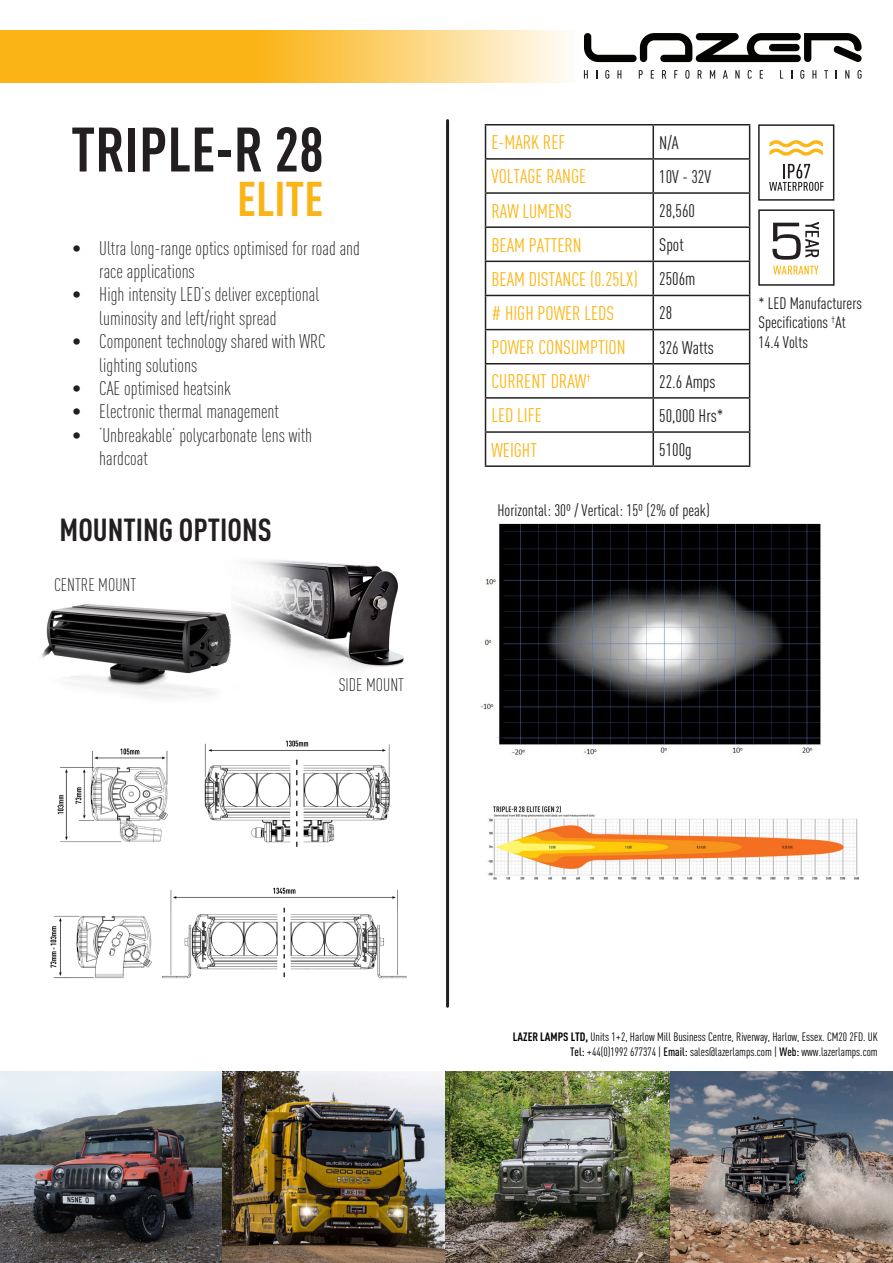
<style>
.page{position:relative;width:893px;height:1263px;background:#fff}
.page>*{position:absolute;margin:0;border:0;box-sizing:border-box;transform-origin:0 0}
.t1{font:700 condensed 61.8px "DINOT";color:#231f20}
.t2{font:700 condensed 48px "DINOT";color:#fbb416}
.t3{font:700 condensed 31.5px "DINOT";color:#231f20}
.t4{font:300 condensed 19.5px/23.4px "DINOT";color:#231f20}
.t5{font:condensed 19.5px "DINOT";color:#fcb615}
.t6{font:condensed 18px "DINOT";color:#231f20}
.t7{font:300 condensed 18px "DINOT";color:#231f20}
.t8{font:condensed 16.5px/19.8px "DINOT";color:#231f20}
.t9{font:condensed 12px "DINOT";color:#000001}
.s1{font-weight:700}
.s2{font-weight:500}
</style>
<div class="page">
<svg style="left:621px;top:33px;width:241px;height:29px"></svg>
<svg style="left:639px;top:70px;width:4px;height:9px"></svg>
<svg style="left:651px;top:70px;width:3px;height:9px"></svg>
<svg style="left:662px;top:70px;width:4px;height:9px"></svg>
<svg style="left:674px;top:70px;width:4px;height:9px"></svg>
<svg style="left:685px;top:70px;width:4px;height:9px"></svg>
<svg style="left:698px;top:70px;width:4px;height:9px"></svg>
<svg style="left:710px;top:70px;width:5px;height:9px"></svg>
<svg style="left:723px;top:70px;width:5px;height:9px"></svg>
<svg style="left:735px;top:70px;width:4px;height:9px"></svg>
<svg style="left:748px;top:70px;width:4px;height:9px"></svg>
<svg style="left:760px;top:70px;width:3px;height:9px"></svg>
<svg style="left:780px;top:70px;width:3px;height:9px"></svg>
<svg style="left:800px;top:70px;width:4px;height:9px"></svg>
<svg style="left:812px;top:70px;width:4px;height:9px"></svg>
<svg style="left:824px;top:70px;width:4px;height:9px"></svg>
<svg style="left:845px;top:70px;width:4px;height:9px"></svg>
<svg style="left:857px;top:70px;width:5px;height:9px"></svg>
<svg style="left:0;top:30px;width:621px;height:53px;background:#f8c85c"></svg>
<img style="left:50px;top:740px;width:357px;height:239px">
<img style="left:235px;top:560px;width:169px;height:109px">
<img style="left:41px;top:604px;width:190px;height:94px">
<hr style="left:485px;top:124px;width:168px;height:1px;background:#231f20">
<hr style="left:485px;top:125px;width:1px;height:33px;background:#231f20">
<hr style="left:653px;top:124px;width:97px;height:1px;background:#231f20">
<hr style="left:652px;top:125px;width:2px;height:33px;background:#231f20">
<hr style="left:749px;top:125px;width:1px;height:33px;background:#231f20">
<hr style="left:485px;top:158px;width:168px;height:2px;background:#231f20">
<hr style="left:485px;top:160px;width:1px;height:32px;background:#231f20">
<hr style="left:653px;top:158px;width:97px;height:2px;background:#231f20">
<hr style="left:652px;top:160px;width:2px;height:32px;background:#231f20">
<hr style="left:749px;top:160px;width:1px;height:32px;background:#231f20">
<hr style="left:485px;top:192px;width:168px;height:2px;background:#231f20">
<hr style="left:485px;top:194px;width:1px;height:32px;background:#231f20">
<hr style="left:653px;top:192px;width:97px;height:2px;background:#231f20">
<hr style="left:652px;top:194px;width:2px;height:32px;background:#231f20">
<hr style="left:749px;top:194px;width:1px;height:32px;background:#231f20">
<hr style="left:485px;top:226px;width:168px;height:2px;background:#231f20">
<hr style="left:485px;top:228px;width:1px;height:33px;background:#231f20">
<hr style="left:653px;top:226px;width:97px;height:2px;background:#231f20">
<hr style="left:652px;top:228px;width:2px;height:33px;background:#231f20">
<hr style="left:749px;top:228px;width:1px;height:33px;background:#231f20">
<hr style="left:485px;top:261px;width:168px;height:1px;background:#231f20">
<hr style="left:485px;top:262px;width:1px;height:33px;background:#231f20">
<hr style="left:653px;top:261px;width:97px;height:1px;background:#231f20">
<hr style="left:652px;top:262px;width:2px;height:33px;background:#231f20">
<hr style="left:749px;top:262px;width:1px;height:33px;background:#231f20">
<hr style="left:485px;top:295px;width:168px;height:1px;background:#231f20">
<hr style="left:485px;top:296px;width:1px;height:33px;background:#231f20">
<hr style="left:653px;top:295px;width:97px;height:1px;background:#231f20">
<hr style="left:652px;top:296px;width:2px;height:33px;background:#231f20">
<hr style="left:749px;top:296px;width:1px;height:33px;background:#231f20">
<hr style="left:485px;top:329px;width:168px;height:1px;background:#231f20">
<hr style="left:485px;top:330px;width:1px;height:33px;background:#231f20">
<hr style="left:653px;top:329px;width:97px;height:1px;background:#231f20">
<hr style="left:652px;top:330px;width:2px;height:33px;background:#231f20">
<hr style="left:749px;top:330px;width:1px;height:33px;background:#231f20">
<hr style="left:485px;top:363px;width:168px;height:1px;background:#231f20">
<hr style="left:485px;top:364px;width:1px;height:33px;background:#231f20">
<hr style="left:653px;top:363px;width:97px;height:1px;background:#231f20">
<hr style="left:652px;top:364px;width:2px;height:33px;background:#231f20">
<hr style="left:749px;top:364px;width:1px;height:33px;background:#231f20">
<hr style="left:485px;top:397px;width:168px;height:2px;background:#231f20">
<hr style="left:485px;top:399px;width:1px;height:32px;background:#231f20">
<hr style="left:653px;top:397px;width:97px;height:2px;background:#231f20">
<hr style="left:652px;top:399px;width:2px;height:32px;background:#231f20">
<hr style="left:749px;top:399px;width:1px;height:32px;background:#231f20">
<hr style="left:485px;top:431px;width:168px;height:2px;background:#231f20">
<hr style="left:485px;top:433px;width:1px;height:32px;background:#231f20">
<hr style="left:653px;top:431px;width:97px;height:2px;background:#231f20">
<hr style="left:652px;top:433px;width:2px;height:32px;background:#231f20">
<hr style="left:749px;top:433px;width:1px;height:32px;background:#231f20">
<hr style="left:485px;top:465px;width:168px;height:2px;background:#231f20">
<hr style="left:653px;top:465px;width:97px;height:2px;background:#231f20">
<svg style="left:773px;top:266px;width:45px;height:9px"></svg>
<svg style="left:772px;top:222px;width:47px;height:38px"></svg>
<div style="left:758px;top:209px;width:76px;height:77px;border:2px solid #231f20"></div>
<svg style="left:769px;top:140px;width:54px;height:16px"></svg>
<svg style="left:769px;top:164px;width:55px;height:27px"></svg>
<div style="left:758px;top:124px;width:76px;height:77px;border:2px solid #231f20"></div>
<img style="left:487px;top:805px;width:372px;height:75px">
<img style="left:480px;top:523px;width:341px;height:232px">
<hr style="left:446px;top:121px;width:3px;height:885px;background:#231f20">
<img style="left:0;top:1072px;width:223px;height:191px">
<img style="left:223px;top:1072px;width:223px;height:191px">
<img style="left:669px;top:1072px;width:224px;height:191px">
<img style="left:446px;top:1072px;width:223px;height:191px">
<p class="t1" style="left:71px;top:112px;width:254px">TRIPLE-R 28</p>
<p class="t2" style="left:237px;top:170px;width:88px">ELITE</p>
<p class="t4" style="left:99px;top:236px;width:262px;text-indent:-27px">• Ultra long-range optics optimised for road and race applications</p>
<p class="t4" style="left:99px;top:283px;width:221px;text-indent:-27px">• High intensity LED’s deliver exceptional luminosity and left/right spread</p>
<p class="t4" style="left:99px;top:330px;width:228px;text-indent:-27px">• Component technology shared with WRC lighting solutions</p>
<p class="t4" style="left:72px;top:377px;width:160px">• CAE optimised heatsink</p>
<p class="t4" style="left:72px;top:400px;width:208px">• Electronic thermal management</p>
<p class="t4" style="left:99px;top:423px;width:214px;text-indent:-27px">• ‘Unbreakable’ polycarbonate lens with hardcoat</p>
<p class="t3" style="left:60px;top:511px;width:214px">MOUNTING OPTIONS</p>
<p class="t7" style="left:54px;top:574px;width:84px">CENTRE MOUNT</p>
<p class="t7" style="left:339px;top:674px;width:67px">SIDE MOUNT</p>
<p class="t5" style="left:491px;top:131px;width:75px">E-MARK REF</p>
<p class="t6" style="left:659px;top:132px;width:21px">N/A</p>
<p class="t5" style="left:491px;top:165px;width:96px">VOLTAGE RANGE</p>
<p class="t6" style="left:659px;top:166px;width:53px">10V - 32V</p>
<p class="t5" style="left:491px;top:199px;width:82px">RAW LUMENS</p>
<p class="t6" style="left:659px;top:200px;width:37px">28,560</p>
<p class="t5" style="left:491px;top:233px;width:92px">BEAM PATTERN</p>
<p class="t6" style="left:659px;top:234px;width:26px">Spot</p>
<p class="t5" style="left:491px;top:268px;width:148px">BEAM DISTANCE (0.25LX)</p>
<p class="t6" style="left:659px;top:268px;width:38px">2506m</p>
<p class="t5" style="left:491px;top:302px;width:124px"># HIGH POWER LEDS</p>
<p class="t6" style="left:659px;top:303px;width:14px">28</p>
<p class="t5" style="left:491px;top:336px;width:136px">POWER CONSUMPTION</p>
<p class="t6" style="left:659px;top:337px;width:56px">326 Watts</p>
<p class="t5" style="left:491px;top:370px;width:101px">CURRENT DRAW<sup>†</sup></p>
<p class="t6" style="left:659px;top:371px;width:58px">22.6 Amps</p>
<p class="t5" style="left:491px;top:404px;width:52px">LED LIFE</p>
<p class="t6" style="left:659px;top:405px;width:66px">50,000 Hrs*</p>
<p class="t5" style="left:491px;top:438px;width:47px">WEIGHT</p>
<p class="t6" style="left:659px;top:439px;width:34px">5100g</p>
<p class="t8" style="left:497px;top:500px;width:214px">Horizontal: 30º / Vertical: 15º (2% of peak)</p>
<p class="t8" style="left:759px;top:293px;width:105px">* LED Manufacturers<br>Specifications <sup>†</sup>At<br>14.4 Volts</p>
<p class="t9" style="left:513px;top:1030px;width:366px"><span class="s1">LAZER LAMPS LTD,</span> Units 1+2, Harlow Mill Business Centre, Riverway, Harlow, Essex. CM20 2FD. UK</p>
<p class="t9" style="left:570px;top:1044px;width:309px"><span class="s2">Tel:</span> +44(0)1992 677374 | <span class="s2">Email:</span> sales@lazerlamps.com | <span class="s2">Web:</span> www.lazerlamps.com</p>
</div>
